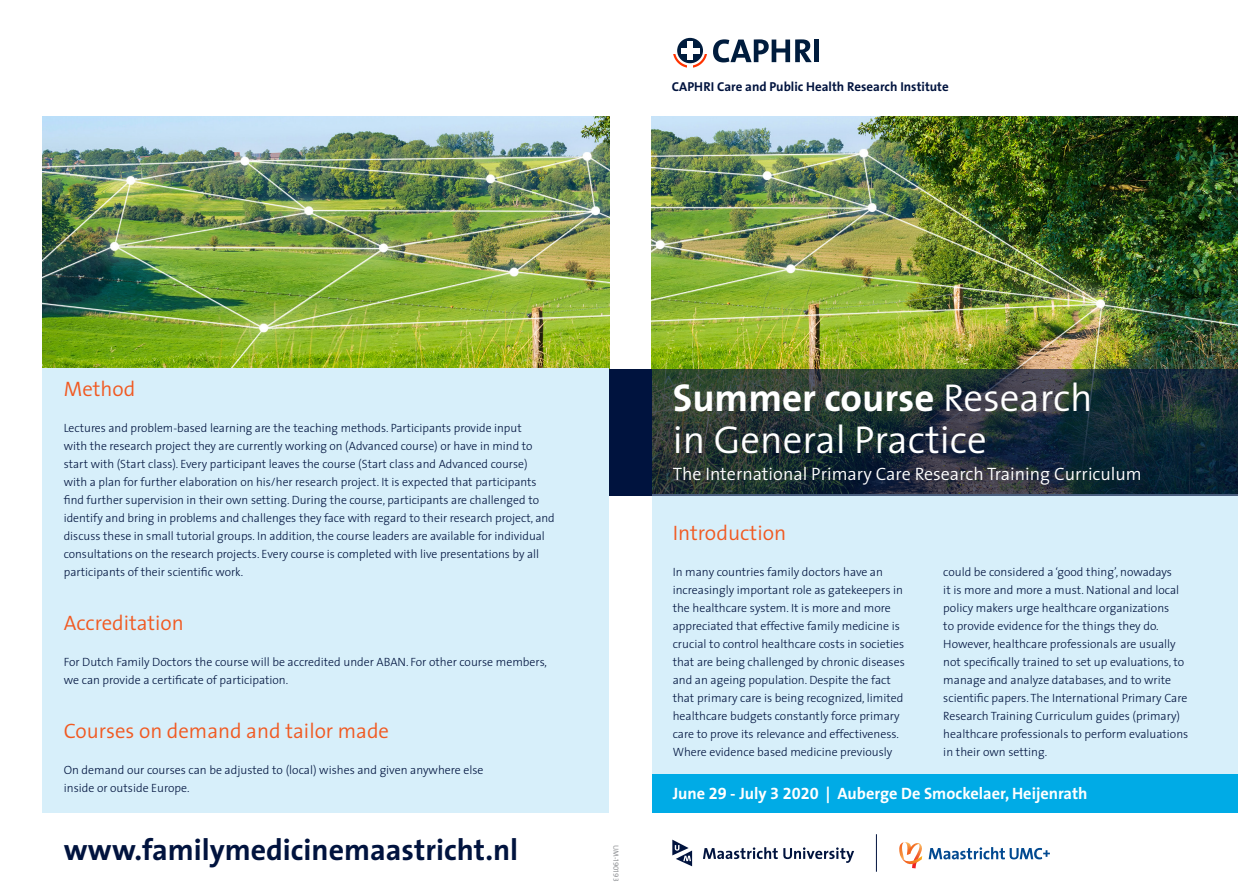
<style>
.page{position:relative;width:1259px;height:893px;background:#fff}
.page>*{position:absolute;margin:0;border:0;box-sizing:border-box;transform-origin:0 0}
.t1{font:300 39px/42px "The Sans";color:#fff}
.t2{font:700 30px "The Sans";color:#00133e}
.t3{font:300 21px "The Sans";color:#f15921}
.t4{font:300 18px "The Sans";color:#fff}
.t5{font:700 16.5px "The Sans";color:#fff}
.t6{font:700 13.05px "The Sans";color:#00133e}
.t7{font:300 12px/18px "The Sans";color:#00133e}
.t8{font:7.5px "The Sans Caps";color:#939598}
.s1{font-family:"The Sans"}
.s2{font-weight:700}
.s3{font-family:"The Sans Bold Expert";font-weight:400}
</style>
<div class="page">
<img style="left:652px;top:117px;width:585px;height:252px">
<img style="left:43px;top:117px;width:566px;height:252px">
<div style="left:652px;top:494px;width:585px;height:287px;background:#d7effa"></div>
<div style="left:43px;top:369px;width:566px;height:444px;background:#d7effa"></div>
<div style="left:609px;top:369px;width:43px;height:126px;background:#00133e"></div>
<svg style="left:652px;top:369px;width:585px;height:126px;background:#203136"></svg>
<div style="left:652px;top:775px;width:585px;height:38px;background:#00abe6"></div>
<svg style="left:713px;top:39px;width:98px;height:23px"></svg>
<div style="left:814px;top:40px;width:5px;height:22px;background:#001c3d"></div>
<svg style="left:673px;top:54px;width:34px;height:14px"></svg>
<svg style="left:687px;top:63px;width:6px;height:5px"></svg>
<div style="left:677px;top:38px;width:26px;height:25px;background:#001c3d;border-radius:50%"></div>
<div style="left:681px;top:48px;width:18px;height:5px;background:#fff"></div>
<div style="left:687px;top:41px;width:6px;height:19px;background:#fff"></div>
<svg style="left:703px;top:847px;width:74px;height:12px"></svg>
<svg style="left:783px;top:847px;width:71px;height:16px"></svg>
<svg style="left:672px;top:840px;width:20px;height:26px"></svg>
<svg style="left:899px;top:842px;width:23px;height:26px"></svg>
<svg style="left:928px;top:847px;width:122px;height:12px"></svg>
<hr style="left:876px;top:834px;width:1px;height:38px;background:#00133e">
<p class="t6" style="left:672px;top:75px;width:278px">CAPHRI Care and Public Health Research Institute</p>
<p class="t3" style="left:64px;top:372px;width:73px">Method</p>
<p class="t7" style="left:64px;top:419px;width:492px">Lectures and problem-based learning are the teaching methods. Participants provide input<br>with the research project they are currently working on (Advanced course) or have in mind to start with (Start class). Every participant leaves the course (Start class and Advanced course)<br>with a plan for further elaboration on his/her research project. It is expected that participants find further supervision in their own setting. During the course, participants are challenged to identify and bring in problems and challenges they face with regard to their research project, and discuss these in small tutorial groups. In addition, the course leaders are available for individual consultations on the research projects. Every course is completed with live presentations by all participants of their scientific work.</p>
<p class="t3" style="left:64px;top:606px;width:121px">Accreditation</p>
<p class="t7" style="left:64px;top:653px;width:485px">For Dutch Family Doctors the course will be accredited under ABAN. For other course members, we can provide a certificate of participation.</p>
<p class="t3" style="left:64px;top:714px;width:327px">Courses on demand and tailor made</p>
<p class="t7" style="left:64px;top:761px;width:421px">On demand our courses can be adjusted to (local) wishes and given anywhere else inside or outside Europe.</p>
<p class="t2" style="left:64px;top:825px;width:456px">www.familymedicinemaastricht.nl</p>
<p class="t8" style="left:622px;top:845px;width:38px;rotate:90deg"><span class="s1">UM-</span>190193</p>
<p class="t1" style="left:672px;top:376px;width:421px"><span class="s2">Summer course</span> Research in General Practice</p>
<p class="t4" style="left:672px;top:459px;width:471px">The International Primary Care Research Training Curriculum</p>
<p class="t3" style="left:672px;top:516px;width:115px">Introduction</p>
<p class="t7" style="left:672px;top:563px;width:234px">In many countries family doctors have an increasingly important role as gatekeepers in the healthcare system. It is more and more appreciated that effective family medicine is crucial to control healthcare costs in societies that are being challenged by chronic diseases and an ageing population. Despite the fact that primary care is being recognized, limited healthcare budgets constantly force primary care to prove its relevance and effectiveness.<br>Where evidence based medicine previously</p>
<p class="t7" style="left:943px;top:563px;width:246px">could be considered a ‘good thing’, nowadays<br>it is more and more a must. National and local policy makers urge healthcare organizations<br>to provide evidence for the things they do.<br>However, healthcare professionals are usually not specifically trained to set up evaluations, to manage and analyze databases, and to write scientific papers. The International Primary Care Research Training Curriculum guides (primary) healthcare professionals to perform evaluations in their own setting.</p>
<p class="t5" style="left:672px;top:780px;width:416px">June <span class="s3">29</span> - July <span class="s3">3 2020</span> | Auberge De Smockelaer, Heijenrath</p>
</div>
